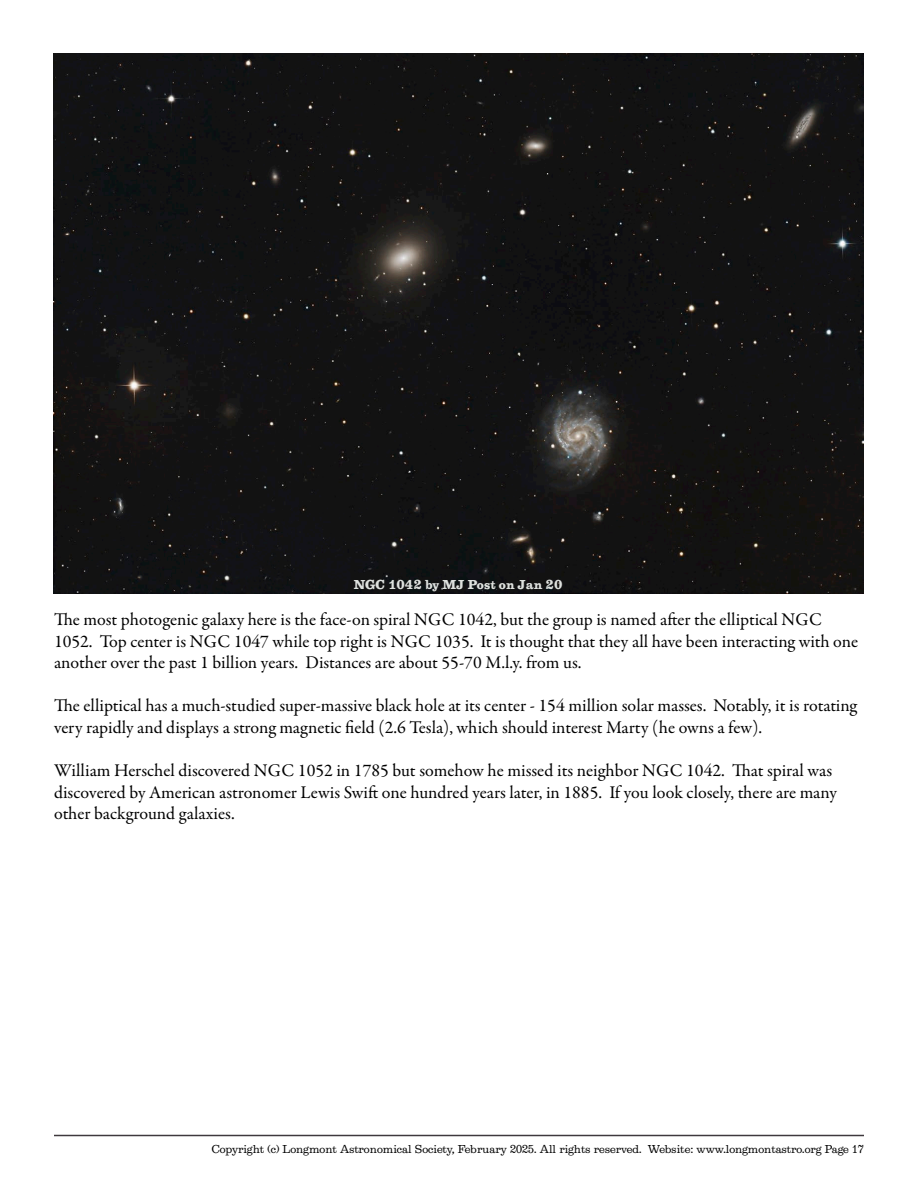
<style>
.page{position:relative;width:918px;height:1188px;background:#fff}
.page>*{position:absolute;margin:0;border:0;box-sizing:border-box;transform-origin:0 0}
.t1{font:18px/21.6px "Garamond Premr Pro";color:#000}
.Caption_white_centered_-_10pt{font:700 13.5px "Egizio URW";color:#dee1de}
.t2{font:12px "Egizio URW";color:#000}
</style>
<div class="page">
<hr style="left:54px;top:1135px;width:810px;height:1px;background:#3f393d">
<div style="left:53px;top:53px;width:810px;height:540px;background:#121212"></div>
<p class="Caption_white_centered_-_10pt" style="left:354px;top:576px;width:210px">NGC 1042 by MJ Post on Jan 20</p>
<p class="t1" style="left:54px;top:609px;width:806px">The most photogenic galaxy here is the face-on spiral NGC 1042, but the group is named after the elliptical NGC<br>1052. Top center is NGC 1047 while top right is NGC 1035. It is thought that they all have been interacting with one another over the past 1 billion years. Distances are about 55-70 M.l.y. from us.</p>
<p class="t1" style="left:54px;top:695px;width:805px">The elliptical has a much-studied super-massive black hole at its center - 154 million solar masses. Notably, it is rotating very rapidly and displays a strong magnetic field (2.6 Tesla), which should interest Marty (he owns a few).</p>
<p class="t1" style="left:54px;top:760px;width:784px">William Herschel discovered NGC 1052 in 1785 but somehow he missed its neighbor NGC 1042. That spiral was discovered by American astronomer Lewis Swift one hundred years later, in 1885. If you look closely, there are many other background galaxies.</p>
<p class="t2" style="left:212px;top:1143px;width:654px">Copyright (c) Longmont Astronomical Society, February 2025. All rights reserved. Website: www.longmontastro.org Page 17</p>
</div>
